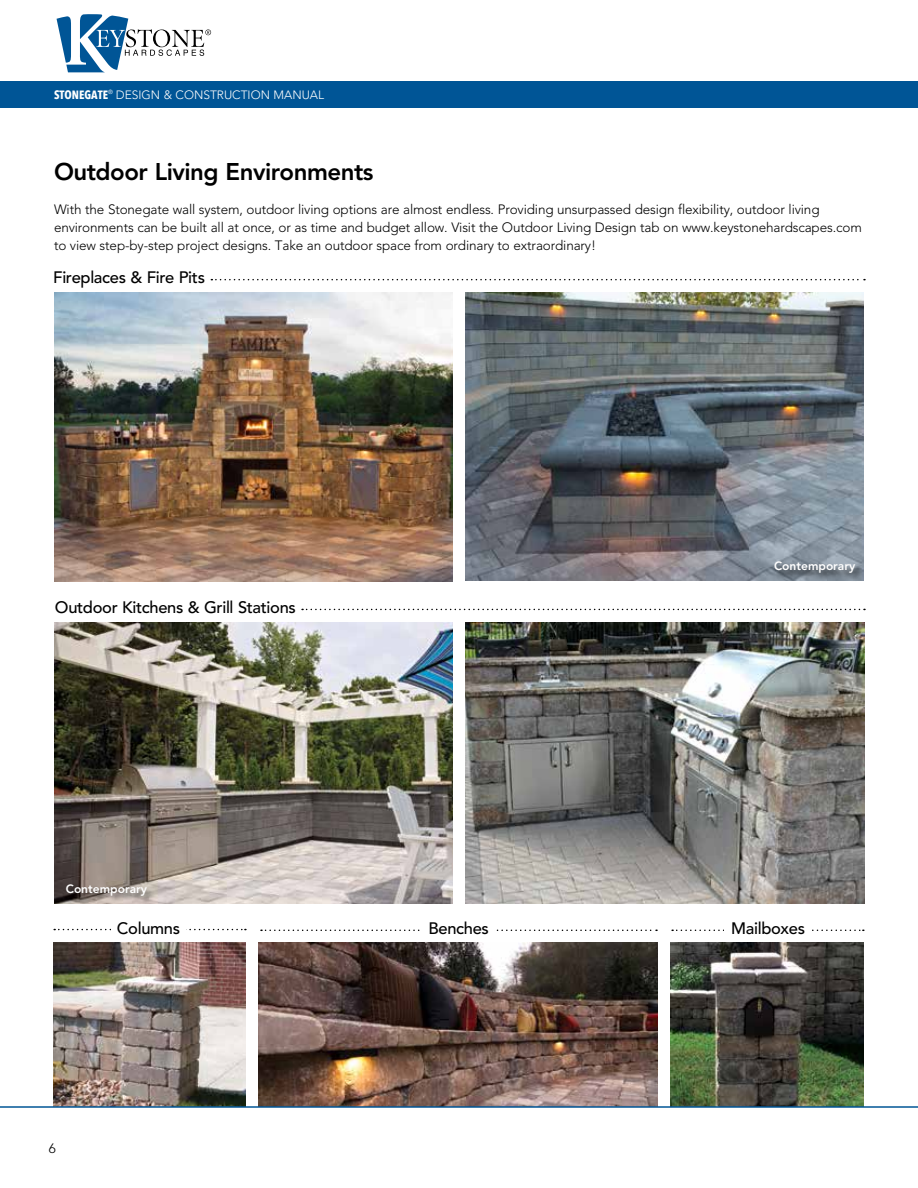
<style>
.page{position:relative;width:918px;height:1188px;background:#fff}
.page>*{position:absolute;margin:0;border:0;box-sizing:border-box;transform-origin:0 0}
.t1{font:800 24px "Avenir";letter-spacing:-.02em;color:#000}
.t2{font:500 16.5px "Avenir";letter-spacing:-.02em;color:#000}
.t3{font:300 13.5px/18px "Avenir";letter-spacing:-.01em;color:#000}
.t4{font:300 12px "Avenir";color:#fff}
.t5{font:800 12px "Avenir";color:#fff}
.s1{font-family:"Avenir Next Condensed";font-weight:700}
</style>
<div class="page">
<svg style="left:672px;top:930px;width:192px;height:1px"></svg>
<svg style="left:261px;top:930px;width:396px;height:1px"></svg>
<svg style="left:54px;top:929px;width:192px;height:1px"></svg>
<img style="left:54px;top:942px;width:192px;height:164px">
<img style="left:670px;top:942px;width:194px;height:164px">
<img style="left:259px;top:942px;width:398px;height:164px">
<div style="left:111px;top:921px;width:75px;height:21px;background:#fff"></div>
<div style="left:422px;top:921px;width:74px;height:21px;background:#fff"></div>
<div style="left:724px;top:921px;width:88px;height:21px;background:#fff"></div>
<img style="left:466px;top:292px;width:398px;height:289px">
<img style="left:466px;top:623px;width:399px;height:281px">
<hr style="left:0;top:1106px;width:918px;height:2px;background:#005596">
<div style="left:0;top:81px;width:918px;height:27px;background:#005596"></div>
<svg style="left:57px;top:14px;width:154px;height:58px"></svg>
<img style="left:54px;top:292px;width:398px;height:289px">
<div style="left:773px;top:560px;width:91px;height:22px;background:#000;opacity:.75"></div>
<img style="left:54px;top:623px;width:398px;height:281px">
<div style="left:65px;top:883px;width:91px;height:22px;background:#000;opacity:.75"></div>
<svg style="left:211px;top:279px;width:654px;height:1px"></svg>
<svg style="left:302px;top:609px;width:563px;height:1px"></svg>
<p class="t4" style="left:54px;top:88px;width:272px"><span class="s1">STONEGATE</span><sup>®</sup> DESIGN &amp; CONSTRUCTION MANUAL</p>
<h1 class="t1" style="left:54px;top:158px;width:321px">Outdoor Living Environments</h1>
<p class="t3" style="left:54px;top:201px;width:809px">With the Stonegate wall system, outdoor living options are almost endless. Providing unsurpassed design flexibility, outdoor living environments can be built all at once, or as time and budget allow. Visit the Outdoor Living Design tab on www.keystonehardscapes.com to view step-by-step project designs. Take an outdoor space from ordinary to extraordinary!</p>
<p class="t2" style="left:53px;top:268px;width:153px">Fireplaces &amp; Fire Pits</p>
<p class="t2" style="left:55px;top:597px;width:242px">Outdoor Kitchens &amp; Grill Stations</p>
<p class="t5" style="left:66px;top:882px;width:83px">Contemporary</p>
<p class="t5" style="left:774px;top:559px;width:83px">Contemporary</p>
<p class="t2" style="left:117px;top:918px;width:65px">Columns</p>
<p class="t2" style="left:429px;top:918px;width:62px">Benches</p>
<p class="t2" style="left:731px;top:918px;width:75px">Mailboxes</p>
<p class="t3" style="left:49px;top:1139px;width:9px">6</p>
</div>
